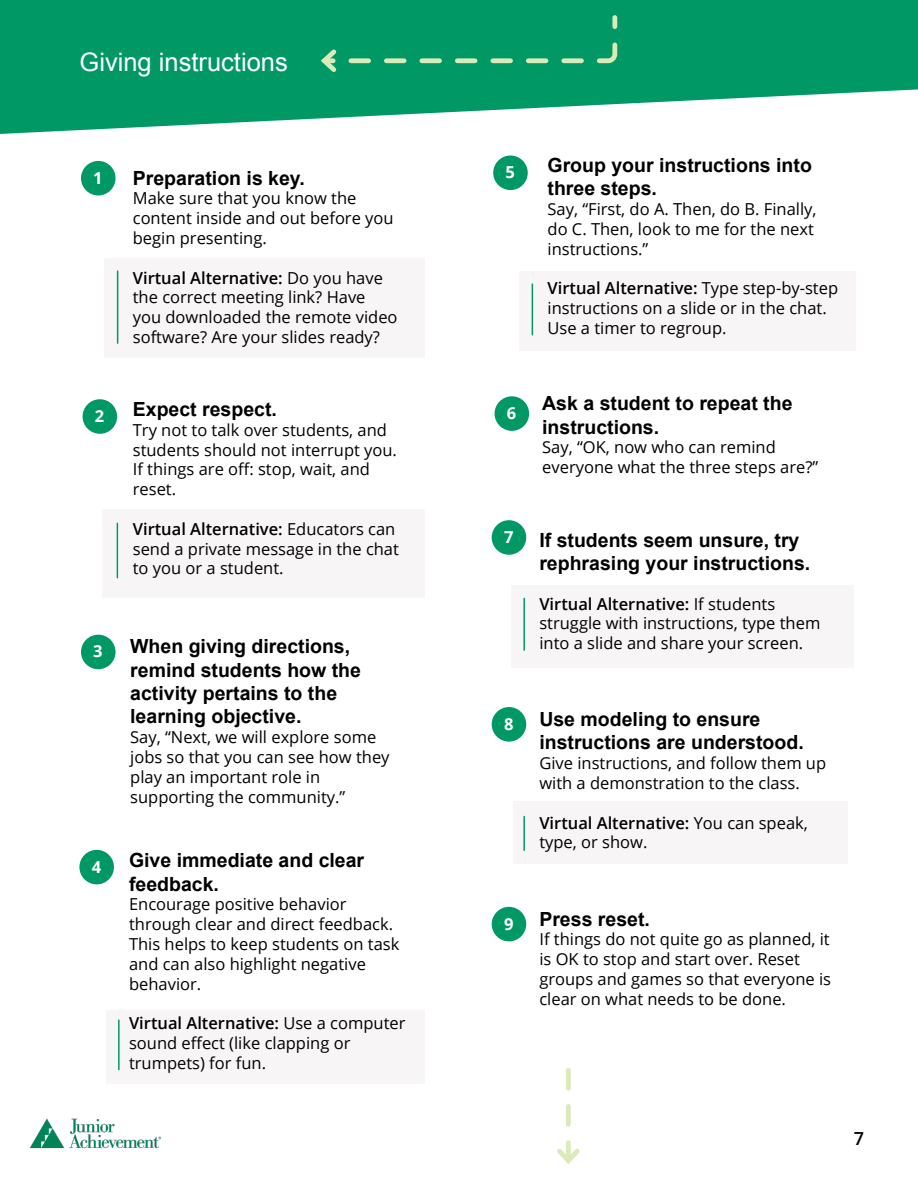
<style>
.page{position:relative;width:918px;height:1188px;background:#fff}
.page>*{position:absolute;margin:0;border:0;box-sizing:border-box;transform-origin:0 0}
.t1{font:25.5px "Arial";color:#fff}
.t2{font:700 19.5px/23.4px "Arial";color:#000}
.t3{font:600 18px "Open Sans";color:#000}
.t4{font:16.5px/19.8px "Open Sans";color:#000}
.t5{font:700 16.5px "Open Sans";color:#fff}
.s1{font-weight:600}
</style>
<div class="page">
<img style="left:30px;top:1118px;width:131px;height:31px">
<svg style="left:116px;top:522px;width:3px;height:57px"></svg>
<hr style="left:117px;top:523px;width:1px;height:55px;background:#096">
<svg style="left:0;top:0;width:918px;height:134px;fill:#096"></svg>
<hr style="left:523px;top:598px;width:2px;height:52px;background:#096">
<svg style="left:116px;top:270px;width:3px;height:74px"></svg>
<hr style="left:117px;top:271px;width:1px;height:72px;background:#096">
<hr style="left:532px;top:284px;width:1px;height:51px;background:#096">
<hr style="left:523px;top:817px;width:2px;height:33px;background:#096">
<hr style="left:118px;top:1020px;width:2px;height:50px;background:#096">
<div style="left:81px;top:161px;width:35px;height:34px;background:#096;border-radius:50%"></div>
<div style="left:81px;top:635px;width:35px;height:34px;background:#096;border-radius:50%"></div>
<div style="left:83px;top:399px;width:34px;height:35px;background:#096;border-radius:50%"></div>
<div style="left:495px;top:396px;width:34px;height:35px;background:#096;border-radius:50%"></div>
<div style="left:493px;top:156px;width:35px;height:34px;background:#096;border-radius:50%"></div>
<div style="left:492px;top:520px;width:34px;height:35px;background:#096;border-radius:50%"></div>
<div style="left:492px;top:707px;width:34px;height:35px;background:#096;border-radius:50%"></div>
<div style="left:492px;top:907px;width:34px;height:34px;background:#096;border-radius:50%"></div>
<div style="left:79px;top:850px;width:35px;height:34px;background:#096;border-radius:50%"></div>
<svg style="left:557px;top:1070px;width:23px;height:94px"></svg>
<svg style="left:317px;top:13px;width:303px;height:63px;background:#0c9d6a"></svg>
<h1 class="t1" style="left:80px;top:45px;width:210px">Giving instructions</h1>
<p class="t5" style="left:93px;top:166px;width:11px">1</p>
<p class="t2" style="left:133px;top:167px;width:173px">Preparation is key.</p>
<p class="t4" style="left:133px;top:188px;width:262px">Make sure that you know the content inside and out before you begin presenting.</p>
<p class="t4" style="left:133px;top:267px;width:266px"><span class="s1">Virtual Alternative:</span> Do you have the correct meeting link? Have you downloaded the remote video software? Are your slides ready?</p>
<p class="t5" style="left:506px;top:161px;width:11px">5</p>
<p class="t2" style="left:133px;top:398px;width:146px">Expect respect.</p>
<p class="t4" style="left:133px;top:419px;width:266px">Try not to talk over students, and students should not interrupt you.<br>If things are off: stop, wait, and reset.</p>
<p class="t4" style="left:133px;top:518px;width:268px"><span class="s1">Virtual Alternative:</span> Educators can send a private message in the chat to you or a student.</p>
<p class="t5" style="left:95px;top:404px;width:11px">2</p>
<p class="t5" style="left:507px;top:401px;width:11px">6</p>
<p class="t5" style="left:504px;top:525px;width:11px">7</p>
<p class="t5" style="left:93px;top:640px;width:11px">3</p>
<p class="t5" style="left:92px;top:855px;width:11px">4</p>
<p class="t2" style="left:130px;top:635px;width:232px">When giving directions, remind students how the activity pertains to the learning objective.</p>
<p class="t4" style="left:130px;top:727px;width:261px">Say, “Next, we will explore some jobs so that you can see how they play an important role in supporting the community.”</p>
<p class="t2" style="left:129px;top:849px;width:237px">Give immediate and clear feedback.</p>
<p class="t4" style="left:129px;top:894px;width:272px">Encourage positive behavior through clear and direct feedback.<br>This helps to keep students on task and can also highlight negative behavior.</p>
<p class="t4" style="left:129px;top:1013px;width:278px"><span class="s1">Virtual Alternative:</span> Use a computer sound effect (like clapping or trumpets) for fun.</p>
<p class="t5" style="left:504px;top:712px;width:11px">8</p>
<p class="t5" style="left:504px;top:912px;width:11px">9</p>
<p class="t2" style="left:548px;top:154px;width:266px">Group your instructions into three steps.</p>
<p class="t4" style="left:548px;top:199px;width:271px">Say, “First, do A. Then, do B. Finally, do C. Then, look to me for the next instructions.”</p>
<p class="t4" style="left:548px;top:278px;width:292px"><span class="s1">Virtual Alternative:</span> Type step-by-step instructions on a slide or in the chat.<br>Use a timer to regroup.</p>
<p class="t2" style="left:542px;top:392px;width:252px">Ask a student to repeat the instructions.</p>
<p class="t4" style="left:542px;top:437px;width:277px">Say, “OK, now who can remind everyone what the three steps are?”</p>
<p class="t2" style="left:539px;top:529px;width:272px">If students seem unsure, try rephrasing your instructions.</p>
<p class="t4" style="left:539px;top:593px;width:282px"><span class="s1">Virtual Alternative:</span> If students struggle with instructions, type them into a slide and share your screen.</p>
<p class="t2" style="left:539px;top:708px;width:266px">Use modeling to ensure instructions are understood.</p>
<p class="t4" style="left:539px;top:753px;width:288px">Give instructions, and follow them up with a demonstration to the class.</p>
<p class="t4" style="left:539px;top:812px;width:270px"><span class="s1">Virtual Alternative:</span> You can speak, type, or show.</p>
<p class="t2" style="left:539px;top:908px;width:112px">Press reset.</p>
<p class="t4" style="left:539px;top:929px;width:293px">If things do not quite go as planned, it is OK to stop and start over. Reset groups and games so that everyone is clear on what needs to be done.</p>
<p class="t3" style="left:854px;top:1126px;width:12px">7</p>
</div>
